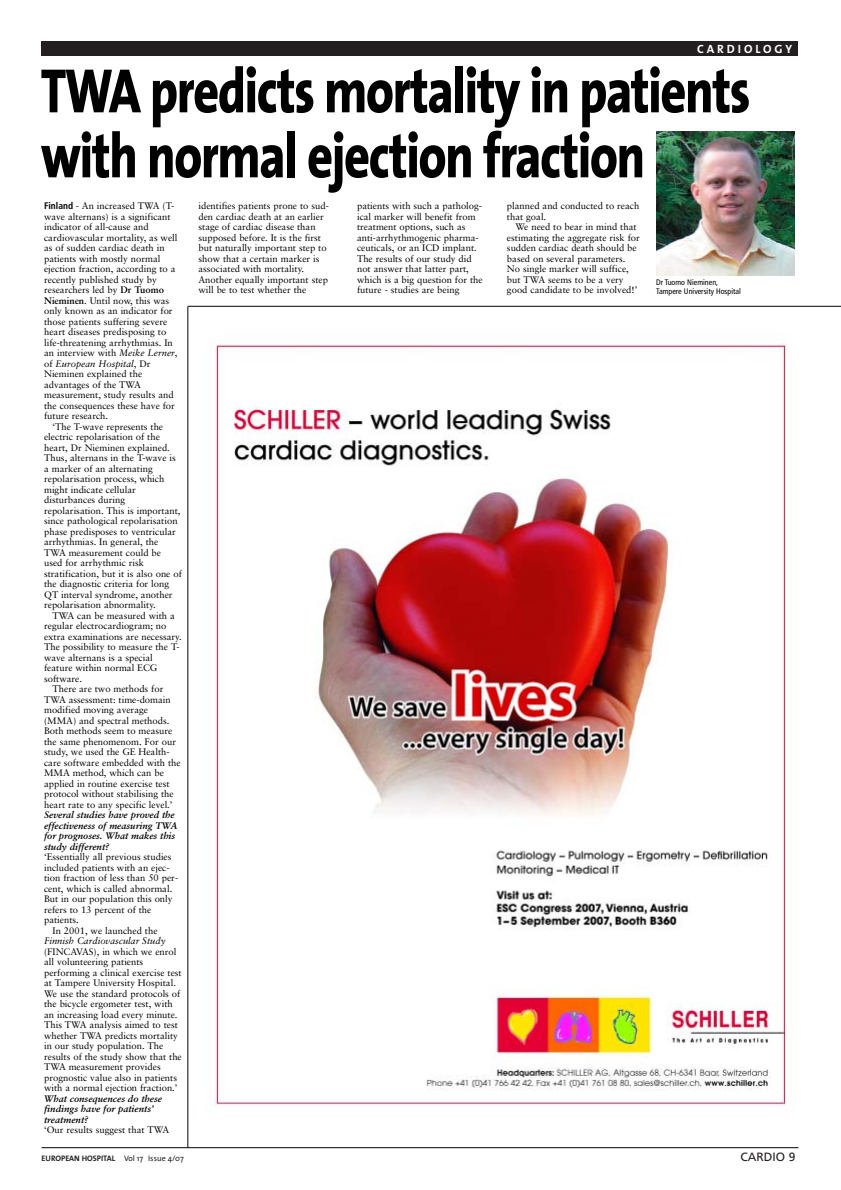
<style>
.page{position:relative;width:841px;height:1190px;background:#fff}
.page>*{position:absolute;margin:0;border:0;box-sizing:border-box;transform-origin:0 0}
.t1{font:800 63.2px/65px "The Sans";letter-spacing:-.03em;color:#000;scale:.8 1}
.t2{font:700 12px "The Sans";letter-spacing:.245em;color:#fff}
.t3{font:12px "Frutiger";color:#231f20}
.t4{font:9.5px/10.5px "Sabon";color:#000}
.t5{font:italic 700 9.5px/10.5px "Sabon";color:#000}
.t6{font:italic 9.5px "Sabon";color:#000}
.t7{font:condensed 8px/9px "Frutiger";color:#000}
.t8{font:700 8px "The Sans";color:#231f20}
.s1{font-family:"Frutiger";font-weight:700;font-stretch:condensed}
.s2{font-weight:700}
.s3{font-style:italic}
.s4{font-style:normal}
.s5{font-weight:400}
</style>
<div class="page">
<div style="left:42px;top:42px;width:756px;height:14px;background:#231f20"></div>
<hr style="left:42px;top:1147px;width:756px;height:1px;background:#000">
<hr style="left:187px;top:307px;width:1px;height:840px;background:#000">
<hr style="left:188px;top:306px;width:653px;height:1px;background:#000">
<img style="left:656px;top:131px;width:139px;height:144px">
<img style="left:214px;top:344px;width:573px;height:762px">
<p class="t2" style="left:697px;top:44px;width:97px">CARDIOLOGY</p>
<h1 class="t1" style="left:41px;top:64px;width:889px">TWA predicts mortality in patients with normal ejection fraction</h1>
<p class="t4" style="left:507px;top:201px;width:134px">planned and conducted to reach that goal.</p>
<p class="t4" style="left:507px;top:222px;width:134px;text-indent:9px">We need to bear in mind that estimating the aggregate risk for sudden cardiac death should be based on several parameters.<br>No single marker will suffice, but TWA seems to be a very good candidate to be involved!’</p>
<p class="t4" style="left:44px;top:201px;width:132px"><span class="s1">Finland</span> - An increased TWA (T-</p>
<p class="t4" style="left:44px;top:212px;width:128px">wave alternans) is a significant</p>
<p class="t4" style="left:44px;top:222px;width:106px">indicator of all-cause and</p>
<p class="t4" style="left:44px;top:233px;width:135px">cardiovascular mortality, as well</p>
<p class="t4" style="left:44px;top:243px;width:122px">as of sudden cardiac death in</p>
<p class="t4" style="left:44px;top:254px;width:118px">patients with mostly normal</p>
<p class="t4" style="left:44px;top:264px;width:133px">ejection fraction, according to a</p>
<p class="t4" style="left:44px;top:275px;width:114px">recently published study by</p>
<p class="t4" style="left:44px;top:285px;width:121px">researchers led by <span class="s2">Dr Tuomo</span></p>
<p class="t4" style="left:44px;top:296px;width:127px"><span class="s2">Nieminen</span>. Until now, this was</p>
<p class="t4" style="left:44px;top:306px;width:130px">only known as an indicator for</p>
<p class="t4" style="left:44px;top:317px;width:125px">those patients suffering severe</p>
<p class="t4" style="left:44px;top:327px;width:124px">heart diseases predisposing to</p>
<p class="t4" style="left:44px;top:338px;width:130px">life-threatening arrhythmias. In</p>
<p class="t4" style="left:44px;top:348px;width:135px">an interview with <span class="s3">Meike Lerner</span>,</p>
<p class="t6" style="left:44px;top:359px;width:108px"><span class="s4">of</span> European Hospital<span class="s4">, Dr</span></p>
<p class="t4" style="left:44px;top:369px;width:100px">Nieminen explained the</p>
<p class="t4" style="left:44px;top:380px;width:98px">advantages of the TWA</p>
<p class="t4" style="left:44px;top:390px;width:131px">measurement, study results and</p>
<p class="t4" style="left:44px;top:401px;width:132px">the consequences these have for</p>
<p class="t4" style="left:44px;top:411px;width:66px">future research.</p>
<p class="t4" style="left:53px;top:422px;width:112px">‘The T-wave represents the</p>
<p class="t4" style="left:44px;top:432px;width:117px">electric repolarisation of the</p>
<p class="t4" style="left:44px;top:443px;width:127px">heart, Dr Nieminen explained.</p>
<p class="t4" style="left:44px;top:453px;width:133px">Thus, alternans in the T-wave is</p>
<p class="t4" style="left:44px;top:464px;width:110px">a marker of an alternating</p>
<p class="t4" style="left:44px;top:474px;width:122px">repolarisation process, which</p>
<p class="t4" style="left:44px;top:485px;width:93px">might indicate cellular</p>
<p class="t4" style="left:44px;top:495px;width:83px">disturbances during</p>
<p class="t4" style="left:44px;top:506px;width:138px">repolarisation. This is important,</p>
<p class="t4" style="left:44px;top:516px;width:135px">since pathological repolarisation</p>
<p class="t4" style="left:44px;top:527px;width:133px">phase predisposes to ventricular</p>
<p class="t4" style="left:44px;top:537px;width:116px">arrhythmias. In general, the</p>
<p class="t4" style="left:44px;top:548px;width:118px">TWA measurement could be</p>
<p class="t4" style="left:44px;top:558px;width:102px">used for arrhythmic risk</p>
<p class="t4" style="left:44px;top:569px;width:139px">stratification, but it is also one of</p>
<p class="t4" style="left:44px;top:579px;width:127px">the diagnostic criteria for long</p>
<p class="t4" style="left:44px;top:590px;width:130px">QT interval syndrome, another</p>
<p class="t4" style="left:44px;top:600px;width:113px">repolarisation abnormality.</p>
<p class="t4" style="left:53px;top:611px;width:124px">TWA can be measured with a</p>
<p class="t4" style="left:44px;top:621px;width:124px">regular electrocardiogram; no</p>
<p class="t4" style="left:44px;top:632px;width:139px">extra examinations are necessary.</p>
<p class="t4" style="left:44px;top:642px;width:137px">The possibility to measure the T-</p>
<p class="t4" style="left:44px;top:653px;width:110px">wave alternans is a special</p>
<p class="t4" style="left:44px;top:663px;width:115px">feature within normal ECG</p>
<p class="t4" style="left:44px;top:674px;width:39px">software.</p>
<p class="t4" style="left:53px;top:684px;width:112px">There are two methods for</p>
<p class="t4" style="left:44px;top:695px;width:128px">TWA assessment: time-domain</p>
<p class="t4" style="left:44px;top:705px;width:105px">modified moving average</p>
<p class="t4" style="left:44px;top:716px;width:127px">(MMA) and spectral methods.</p>
<p class="t4" style="left:44px;top:726px;width:130px">Both methods seem to measure</p>
<p class="t4" style="left:44px;top:737px;width:133px">the same phenomenom. For our</p>
<p class="t4" style="left:44px;top:747px;width:127px">study, we used the GE Health-</p>
<p class="t4" style="left:44px;top:758px;width:138px">care software embedded with the</p>
<p class="t4" style="left:44px;top:768px;width:121px">MMA method, which can be</p>
<p class="t4" style="left:44px;top:779px;width:127px">applied in routine exercise test</p>
<p class="t4" style="left:44px;top:789px;width:131px">protocol without stabilising the</p>
<p class="t4" style="left:44px;top:800px;width:130px">heart rate to any specific level.’</p>
<p class="t5" style="left:44px;top:810px;width:135px">Several studies have proved the effectiveness of measuring TWA for prognoses. What makes this study different?</p>
<p class="t4" style="left:44px;top:852px;width:129px">‘Essentially all previous studies</p>
<p class="t4" style="left:44px;top:863px;width:127px">included patients with an ejec-</p>
<p class="t4" style="left:44px;top:873px;width:136px">tion fraction of less than 50 per-</p>
<p class="t4" style="left:44px;top:884px;width:130px">cent, which is called abnormal.</p>
<p class="t4" style="left:44px;top:894px;width:130px">But in our population this only</p>
<p class="t4" style="left:44px;top:905px;width:109px">refers to 13 percent of the</p>
<p class="t4" style="left:44px;top:915px;width:36px">patients.</p>
<p class="t4" style="left:53px;top:926px;width:107px">In 2001, we launched the</p>
<p class="t6" style="left:44px;top:937px;width:123px">Finnish Cardiovascular Study</p>
<p class="t4" style="left:44px;top:947px;width:139px">(FINCAVAS), in which we enrol all volunteering patients performing a clinical exercise test at Tampere University Hospital.<br>We use the standard protocols of the bicycle ergometer test, with an increasing load every minute.<br>This TWA analysis aimed to test whether TWA predicts mortality in our study population. The results of the study show that the<br>TWA measurement provides prognostic value also in patients with a normal ejection fraction.’</p>
<p class="t5" style="left:44px;top:1094px;width:119px">What consequences do these findings have for patients’ treatment?</p>
<p class="t4" style="left:44px;top:1125px;width:127px">‘Our results suggest that TWA</p>
<p class="t4" style="left:198px;top:201px;width:132px">identifies patients prone to sud&shy;den cardiac death at an earlier stage of cardiac disease than supposed before. It is the first but naturally important step to show that a certain marker is associated with mortality.<br>Another equally important step will be to test whether the</p>
<p class="t4" style="left:357px;top:201px;width:127px">patients with such a patholog&shy;ical marker will benefit from treatment options, such as anti-arrhythmogenic pharma&shy;ceuticals, or an ICD implant.<br>The results of our study did not answer that latter part, which is a big question for the future - studies are being</p>
<p class="t7" style="left:656px;top:278px;width:86px">Dr Tuomo Nieminen,<br>Tampere University Hospital</p>
<p class="t8" style="left:42px;top:1155px;width:144px">EUROPEAN HOSPITAL <span class="s5">Vol 17 Issue 4/07</span></p>
<p class="t3" style="left:741px;top:1152px;width:56px">CARDIO 9</p>
</div>
